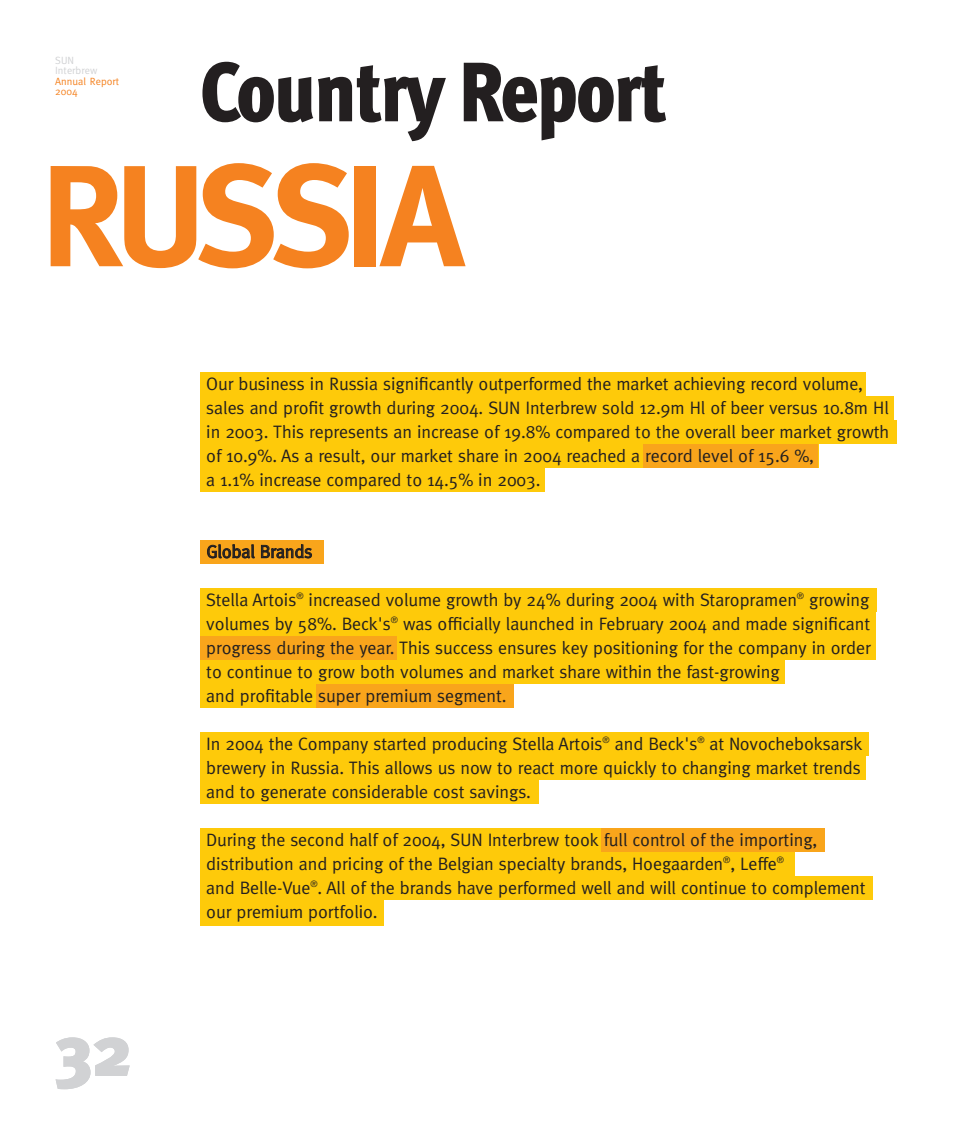
<style>
.page{position:relative;width:977px;height:1131px;background:#fff}
.page>*{position:absolute;margin:0;border:0;box-sizing:border-box;transform-origin:0 0}
.t1{font:700 144px "Meta";letter-spacing:-.05em;color:#f58220}
.t2{font:900 84px "Meta Cond";letter-spacing:-.025em;color:#231f20}
.t3{font:900 72px "Meta Plus";color:#d1d2d4}
.t4{font:18px/24px "Meta";letter-spacing:-.005em;color:#231f20}
.t5{font:10.5px/10.5px "Meta";color:#f58220}
.t6{font:10.5px/10.5px "Meta";color:#d1d2d4}
</style>
<div class="page">
<div style="left:200px;top:372px;width:710px;height:553px;background:#feca0a"></div>
<div style="left:200px;top:540px;width:124px;height:24px;background:#f9a51b"></div>
<div style="left:866px;top:372px;width:91px;height:24px;background:#fff"></div>
<div style="left:894px;top:391px;width:63px;height:29px;background:#fff"></div>
<div style="left:897px;top:420px;width:60px;height:24px;background:#fff"></div>
<div style="left:819px;top:444px;width:138px;height:24px;background:#fff"></div>
<div style="left:643px;top:444px;width:175px;height:24px;background:#f9a51b"></div>
<div style="left:545px;top:468px;width:412px;height:31px;background:#fff"></div>
<div style="left:176px;top:492px;width:781px;height:48px;background:#fff"></div>
<div style="left:324px;top:540px;width:633px;height:24px;background:#fff"></div>
<div style="left:193px;top:564px;width:764px;height:24px;background:#fff"></div>
<div style="left:877px;top:588px;width:80px;height:24px;background:#fff"></div>
<div style="left:876px;top:612px;width:81px;height:24px;background:#fff"></div>
<div style="left:876px;top:636px;width:81px;height:24px;background:#fff"></div>
<div style="left:201px;top:636px;width:196px;height:24px;background:#f9a51b"></div>
<div style="left:785px;top:660px;width:172px;height:24px;background:#fff"></div>
<div style="left:514px;top:684px;width:443px;height:24px;background:#fff"></div>
<div style="left:316px;top:684px;width:198px;height:24px;background:#f9a51b"></div>
<div style="left:187px;top:708px;width:770px;height:24px;background:#fff"></div>
<div style="left:869px;top:732px;width:88px;height:24px;background:#fff"></div>
<div style="left:866px;top:756px;width:91px;height:24px;background:#fff"></div>
<div style="left:539px;top:780px;width:418px;height:24px;background:#fff"></div>
<div style="left:193px;top:804px;width:764px;height:24px;background:#fff"></div>
<div style="left:824px;top:828px;width:133px;height:24px;background:#fff"></div>
<div style="left:601px;top:828px;width:223px;height:24px;background:#f9a51b"></div>
<div style="left:795px;top:852px;width:162px;height:24px;background:#fff"></div>
<div style="left:873px;top:876px;width:84px;height:24px;background:#fff"></div>
<div style="left:384px;top:900px;width:573px;height:27px;background:#fff"></div>
<p class="t6" style="left:55px;top:56px;width:44px">SUN<br>Interbrew</p>
<p class="t5" style="left:55px;top:77px;width:66px">Annual Report<br>2004</p>
<h2 class="t2" style="left:200px;top:54px;width:468px">Country Report</h2>
<h1 class="t1" style="left:42px;top:146px;width:423px">RUSSIA</h1>
<p class="t4" style="left:206px;top:374px;width:684px">Our business in Russia significantly outperformed the market achieving record volume, sales and profit growth during 2004. SUN Interbrew sold 12.9m Hl of beer versus 10.8m Hl in 2003. This represents an increase of 19.8% compared to the overall beer market growth of 10.9%. As a result, our market share in 2004 reached a record level of 15.6 %,<br>a 1.1% increase compared to 14.5% in 2003.</p>
<h3 class="t3" style="left:55px;top:1016px;width:77px">32</h3>
<p class="t4" style="left:206px;top:541px;width:107px">Global Brands</p>
<p class="t4" style="left:206px;top:590px;width:666px">Stella Artois<sup>®</sup> increased volume growth by 24% during 2004 with Staropramen<sup>®</sup> growing volumes by 58%. Beck's<sup>®</sup> was o÷cially launched in February 2004 and made significant progress during the year. This success ensures key positioning for the company in order to continue to grow both volumes and market share within the fast-growing<br>and profitable super premium segment.</p>
<p class="t4" style="left:206px;top:734px;width:657px;text-align:justify">In 2004 the Company started producing Stella Artois<sup>®</sup> and Beck's<sup>®</sup> at Novocheboksarsk brewery in Russia. This allows us now to react more quickly to changing market trends and to generate considerable cost savings.</p>
<p class="t4" style="left:206px;top:830px;width:660px">During the second half of 2004, SUN Interbrew took full control of the importing, distribution and pricing of the Belgian specialty brands, Hoegaarden<sup>®</sup>, Le≈e<sup>®<br></sup>and Belle-Vue<sup>®</sup>. All of the brands have performed well and will continue to complement our premium portfolio.</p>
</div>
